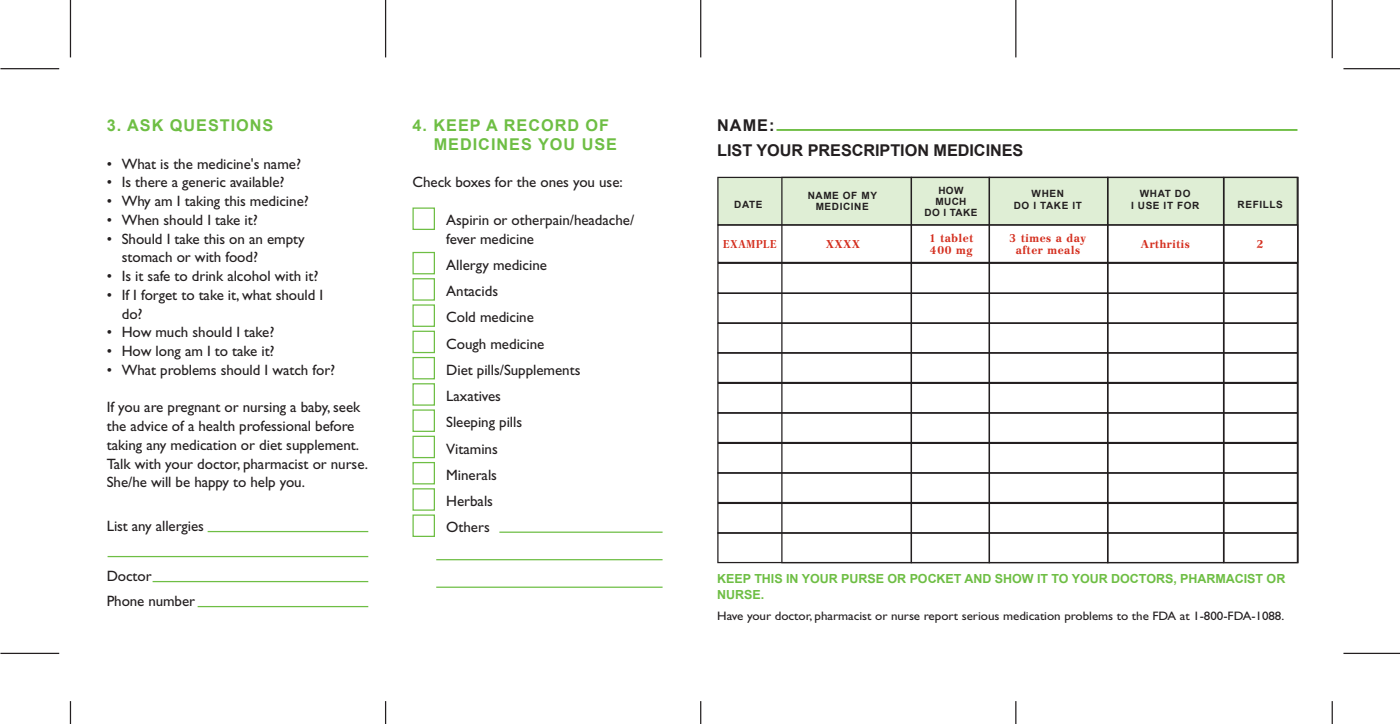
<style>
.page{position:relative;width:1400px;height:724px;background:#fff}
.page>*{position:absolute;margin:0;border:0;box-sizing:border-box;transform-origin:0 0}
.t1{font:700 16.25px/18.8px "Arial";letter-spacing:.06em;color:#6ebe44}
.t2{font:700 16.25px/25px "Arial";letter-spacing:-.005em;color:#231f20}
.t3{font:15px/26.2px "Gill Sans";letter-spacing:-.005em;color:#231f20}
.t4{font:700 12.5px/16.2px "Arial";letter-spacing:-.005em;color:#6ebe44}
.t5{font:12.25px "Gill Sans";letter-spacing:-.005em;color:#231f20;scale:1.06 1}
.t6{font:700 11.25px/12.5px "Cremona";letter-spacing:.06em;color:#d42e1e}
.t7{font:700 11.25px "Cremona";letter-spacing:.08em;color:#d42e1e;scale:.91 1}
.t8{font:700 10px/11.2px "Arial";letter-spacing:.06em;color:#231f20;text-align:center}
.t9{font:700 10px/11.2px "Arial";letter-spacing:.035em;color:#231f20;text-align:center}
</style>
<div class="page">
<hr style="left:499px;top:531px;width:163px;height:2px;background:#6ebe44">
<hr style="left:436px;top:559px;width:226px;height:1px;background:#6ebe44">
<hr style="left:436px;top:586px;width:226px;height:2px;background:#6ebe44">
<hr style="left:70px;top:0;width:1px;height:57px;background:#231f20">
<svg style="left:70px;top:701px;width:1px;height:23px"></svg>
<hr style="left:385px;top:0;width:1px;height:57px;background:#231f20">
<svg style="left:385px;top:701px;width:1px;height:23px"></svg>
<hr style="left:700px;top:0;width:1px;height:57px;background:#231f20">
<svg style="left:700px;top:701px;width:1px;height:23px"></svg>
<hr style="left:0;top:68px;width:59px;height:1px;background:#231f20">
<hr style="left:1343px;top:68px;width:56px;height:1px;background:#231f20">
<hr style="left:776px;top:129px;width:521px;height:2px;background:#6ebe44">
<div style="left:412px;top:252px;width:23px;height:22px;border:1px solid #6ebe44"></div>
<div style="left:412px;top:207px;width:23px;height:23px;border:1px solid #6ebe44"></div>
<div style="left:412px;top:278px;width:23px;height:23px;border:1px solid #6ebe44"></div>
<div style="left:412px;top:304px;width:23px;height:23px;border:1px solid #6ebe44"></div>
<div style="left:412px;top:331px;width:23px;height:22px;border:1px solid #6ebe44"></div>
<div style="left:412px;top:357px;width:23px;height:22px;border:1px solid #6ebe44"></div>
<div style="left:412px;top:383px;width:23px;height:23px;border:1px solid #6ebe44"></div>
<div style="left:412px;top:409px;width:23px;height:23px;border:1px solid #6ebe44"></div>
<div style="left:412px;top:436px;width:23px;height:22px;border:1px solid #6ebe44"></div>
<div style="left:412px;top:462px;width:23px;height:22px;border:1px solid #6ebe44"></div>
<div style="left:412px;top:488px;width:23px;height:23px;border:1px solid #6ebe44"></div>
<div style="left:412px;top:514px;width:23px;height:23px;border:1px solid #6ebe44"></div>
<hr style="left:108px;top:556px;width:260px;height:1px;background:#6ebe44">
<hr style="left:153px;top:581px;width:215px;height:1px;background:#6ebe44">
<hr style="left:208px;top:531px;width:160px;height:1px;background:#6ebe44">
<hr style="left:198px;top:606px;width:170px;height:1px;background:#6ebe44">
<div style="left:717px;top:177px;width:580px;height:48px;background:#dfeed5"></div>
<div style="left:988px;top:177px;width:120px;height:386px;border:1px solid #231f20"></div>
<div style="left:1107px;top:177px;width:117px;height:386px;border:1px solid #231f20"></div>
<div style="left:1223px;top:177px;width:75px;height:386px;border:1px solid #231f20"></div>
<div style="left:781px;top:177px;width:131px;height:386px;border:1px solid #231f20"></div>
<div style="left:717px;top:224px;width:581px;height:39px;border:1px solid #231f20"></div>
<div style="left:717px;top:263px;width:581px;height:31px;border:1px solid #231f20"></div>
<div style="left:717px;top:293px;width:581px;height:30px;border:1px solid #231f20"></div>
<div style="left:717px;top:323px;width:581px;height:31px;border:1px solid #231f20"></div>
<div style="left:717px;top:352px;width:581px;height:31px;border:1px solid #231f20"></div>
<div style="left:717px;top:383px;width:581px;height:31px;border:1px solid #231f20"></div>
<div style="left:717px;top:412px;width:581px;height:31px;border:1px solid #231f20"></div>
<div style="left:717px;top:443px;width:581px;height:31px;border:1px solid #231f20"></div>
<div style="left:717px;top:472px;width:581px;height:31px;border:1px solid #231f20"></div>
<div style="left:717px;top:503px;width:581px;height:31px;border:1px solid #231f20"></div>
<div style="left:717px;top:532px;width:581px;height:31px;border:1px solid #231f20"></div>
<svg style="left:1331px;top:701px;width:1px;height:23px"></svg>
<hr style="left:1331px;top:0;width:1px;height:58px;background:#231f20">
<hr style="left:1015px;top:0;width:1px;height:57px;background:#231f20">
<svg style="left:1015px;top:701px;width:1px;height:23px"></svg>
<hr style="left:0;top:653px;width:59px;height:1px;background:#231f20">
<hr style="left:1343px;top:653px;width:56px;height:1px;background:#231f20">
<p class="t1" style="left:107px;top:116px;width:168px">3. ASK QUESTIONS</p>
<p class="t3" style="left:107px;top:150px;width:196px">• What is the medicine's name?</p>
<p class="t3" style="left:107px;top:169px;width:179px">• Is there a generic available?</p>
<p class="t3" style="left:107px;top:188px;width:203px">• Why am I taking this medicine?</p>
<p class="t3" style="left:107px;top:207px;width:152px">• When should I take it?</p>
<p class="t3" style="left:122px;top:229px;width:184px;line-height:18.8px;text-indent:-15px">• Should I take this on an empty stomach or with food?</p>
<p class="t3" style="left:107px;top:263px;width:213px">• Is it safe to drink alcohol with it?</p>
<p class="t3" style="left:122px;top:285px;width:203px;line-height:18.8px;text-indent:-15px">• If I forget to take it, what should I do?</p>
<p class="t3" style="left:107px;top:319px;width:169px">• How much should I take?</p>
<p class="t3" style="left:107px;top:338px;width:169px">• How long am I to take it?</p>
<p class="t3" style="left:107px;top:357px;width:230px">• What problems should I watch for?</p>
<p class="t3" style="left:107px;top:398px;width:263px;line-height:18.8px">If you are pregnant or nursing a baby, seek the advice of a health professional before taking any medication or diet supplement.<br>Talk with your doctor, pharmacist or nurse.<br>She/he will be happy to help you.</p>
<p class="t3" style="left:107px;top:513px;width:99px">List any allergies</p>
<p class="t3" style="left:107px;top:564px;width:90px;line-height:25px">Doctor<br>Phone number</p>
<p class="t1" style="left:434px;top:116px;width:185px;text-indent:-21px">4. KEEP A RECORD OF<br>MEDICINES YOU USE</p>
<p class="t3" style="left:412px;top:169px;width:212px">Check boxes for the ones you use:</p>
<p class="t3" style="left:446px;top:210px;width:189px;line-height:18.8px">Aspirin or otherpain/headache/ fever medicine</p>
<p class="t3" style="left:446px;top:252px;width:136px">Allergy medicine<br>Antacids<br>Cold medicine<br>Cough medicine<br>Diet pills/Supplements<br>Laxatives<br>Sleeping pills<br>Vitamins<br>Minerals<br>Herbals<br>Others</p>
<p class="t2" style="left:717px;top:113px;width:308px">NAME:<br>LIST YOUR PRESCRIPTION MEDICINES</p>
<p class="t9" style="left:924px;top:184px;width:54px">HOW<br>MUCH<br>DO I TAKE</p>
<p class="t8" style="left:1013px;top:188px;width:70px">WHEN<br>DO I TAKE IT</p>
<p class="t8" style="left:1131px;top:188px;width:70px">WHAT DO<br>I USE IT FOR</p>
<p class="t8" style="left:1237px;top:198px;width:47px">REFILLS</p>
<p class="t6" style="left:929px;top:232px;width:46px">1 tablet<br>400 mg</p>
<p class="t6" style="left:1009px;top:232px;width:78px;text-align:center">3 times a day after meals</p>
<p class="t6" style="left:1140px;top:238px;width:50px">Arthritis</p>
<p class="t6" style="left:1256px;top:238px;width:8px">2</p>
<p class="t8" style="left:807px;top:189px;width:71px">NAME OF MY</p>
<p class="t8" style="left:734px;top:198px;width:30px">DATE</p>
<p class="t8" style="left:815px;top:201px;width:55px">MEDICINE</p>
<p class="t7" style="left:723px;top:237px;width:60px">EXAMPLE</p>
<p class="t6" style="left:826px;top:238px;width:35px">XXXX</p>
<p class="t4" style="left:717px;top:570px;width:569px">KEEP THIS IN YOUR PURSE OR POCKET AND SHOW IT TO YOUR DOCTORS, PHARMACIST OR<br>NURSE.</p>
<p class="t5" style="left:717px;top:608px;width:536px">Have your doctor, pharmacist or nurse report serious medication problems to the FDA at 1-800-FDA-1088.</p>
</div>
